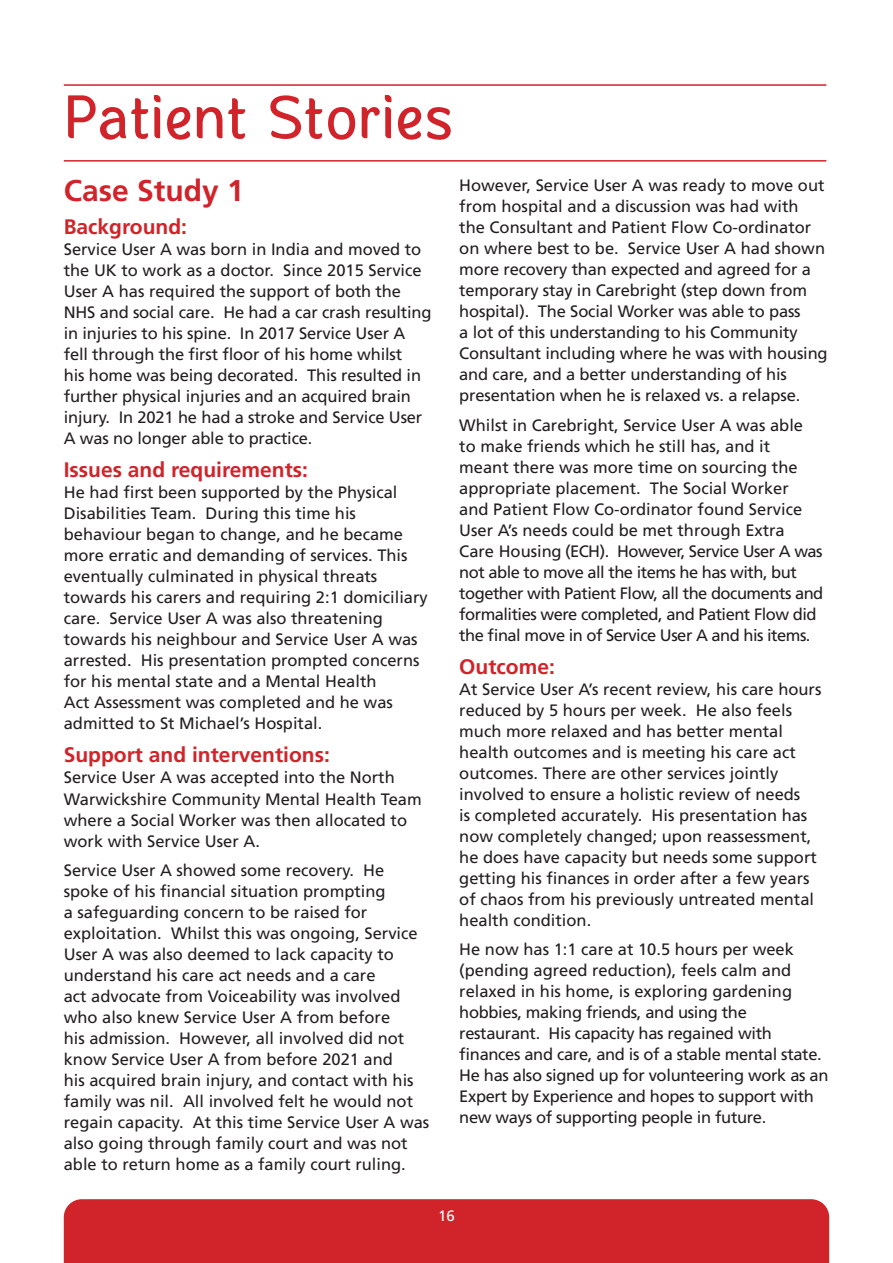
<style>
.page{position:relative;width:893px;height:1263px;background:#fff}
.page>*{position:absolute;margin:0;border:0;box-sizing:border-box;transform-origin:0 0}
.t1{font:72px "Banda Niera";letter-spacing:-.02em;color:#d1232a}
.t2{font:700 30px "Frutiger LT Std";color:#d1232a}
.t3{font:700 21px "Frutiger LT Std";color:#d1232a}
.t4{font:16.5px/21px "Frutiger LT Std";color:#231f20}
.t5{font:16.5px/21px "Frutiger LT Std";letter-spacing:-.02em;color:#231f20}
.t6{font:15px "Frutiger LT Std";color:#fff}
</style>
<div class="page">
<div style="left:64px;top:1199px;width:765px;height:64px;background:#d1232a"></div>
<hr style="left:64px;top:84px;width:762px;height:2px;background:#d1232a">
<hr style="left:64px;top:160px;width:762px;height:2px;background:#d1232a">
<p class="t1" style="left:64px;top:81px;width:392px">Patient Stories</p>
<p class="t2" style="left:64px;top:173px;width:182px">Case Study 1</p>
<p class="t3" style="left:64px;top:215px;width:125px">Background:</p>
<p class="t4" style="left:64px;top:239px;width:369px">Service User A was born in India and moved to the UK to work as a doctor. Since 2015 Service User A has required the support of both the NHS and social care. He had a car crash resulting in injuries to his spine. In 2017 Service User A fell through the first floor of his home whilst<br>his home was being decorated. This resulted in further physical injuries and an acquired brain injury. In 2021 he had a stroke and Service User A was no longer able to practice.</p>
<p class="t3" style="left:64px;top:458px;width:246px">Issues and requirements:</p>
<p class="t4" style="left:64px;top:482px;width:366px">He had first been supported by the Physical Disabilities Team. During this time his behaviour began to change, and he became more erratic and demanding of services. This eventually culminated in physical threats towards his carers and requiring 2:1 domiciliary care. Service User A was also threatening towards his neighbour and Service User A was arrested. His presentation prompted concerns for his mental state and a Mental Health<br>Act Assessment was completed and he was admitted to St Michael’s Hospital.</p>
<p class="t3" style="left:64px;top:743px;width:268px">Support and interventions:</p>
<p class="t4" style="left:64px;top:767px;width:359px">Service User A was accepted into the North Warwickshire Community Mental Health Team where a Social Worker was then allocated to work with Service User A.</p>
<p class="t4" style="left:64px;top:860px;width:367px">Service User A showed some recovery. He spoke of his financial situation prompting<br>a safeguarding concern to be raised for exploitation. Whilst this was ongoing, Service User A was also deemed to lack capacity to understand his care act needs and a care<br>act advocate from Voiceability was involved who also knew Service User A from before<br>his admission. However, all involved did not know Service User A from before 2021 and<br>his acquired brain injury, and contact with his family was nil. All involved felt he would not regain capacity. At this time Service User A was also going through family court and was not able to return home as a family court ruling.</p>
<p class="t4" style="left:459px;top:175px;width:370px">However, Service User A was ready to move out from hospital and a discussion was had with the Consultant and Patient Flow Co-ordinator on where best to be. Service User A had shown more recovery than expected and agreed for a temporary stay in Carebright (step down from hospital). The Social Worker was able to pass<br>a lot of this understanding to his Community Consultant including where he was with housing and care, and a better understanding of his presentation when he is relaxed vs. a relapse.</p>
<p class="t4" style="left:459px;top:414px;width:366px">Whilst in Carebright, Service User A was able to make friends which he still has, and it meant there was more time on sourcing the appropriate placement. The Social Worker<br>and Patient Flow Co-ordinator found Service User A’s needs could be met through Extra Care Housing (ECH). However, Service User A was not able to move all the items he has with, but together with Patient Flow, all the documents and formalities were completed, and Patient Flow did the final move in of Service User A and his items.</p>
<p class="t3" style="left:459px;top:654px;width:97px">Outcome:</p>
<p class="t4" style="left:459px;top:678px;width:364px">At Service User A’s recent review, his care hours reduced by 5 hours per week. He also feels much more relaxed and has better mental health outcomes and is meeting his care act outcomes. There are other services jointly involved to ensure a holistic review of needs<br>is completed accurately. His presentation has now completely changed; upon reassessment, he does have capacity but needs some support getting his finances in order after a few years of chaos from his previously untreated mental health condition.</p>
<p class="t5" style="left:459px;top:939px;width:371px">He now has 1:1 care at 10.5 hours per week (pending agreed reduction), feels calm and relaxed in his home, is exploring gardening hobbies, making friends, and using the restaurant. His capacity has regained with finances and care, and is of a stable mental state.<br>He has also signed up for volunteering work as an Expert by Experience and hopes to support with new ways of supporting people in future.</p>
<p class="t6" style="left:438px;top:1207px;width:18px">16</p>
</div>
